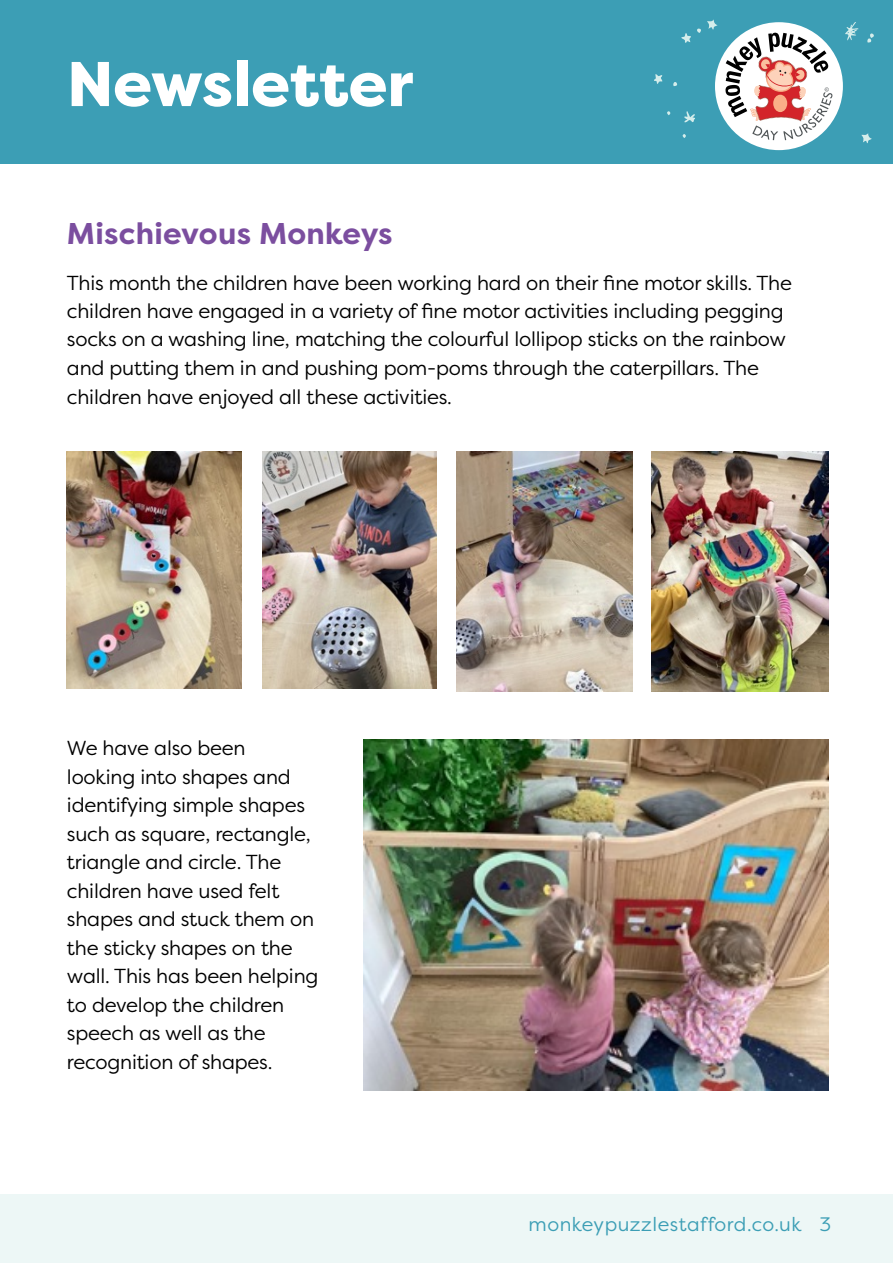
<style>
.page{position:relative;width:893px;height:1263px;background:#fff}
.page>*{position:absolute;margin:0;border:0;box-sizing:border-box;transform-origin:0 0}
.t1{font:800 63px "Filson Pro";letter-spacing:-.005em;color:#fff}
.t2{font:700 30px "Filson Pro";letter-spacing:.01em;color:#7b4e9f}
.t3{font:20.25px/28.5px "Filson Pro";letter-spacing:-.01em;color:#000}
.t4{font:19.5px "Filson Pro";letter-spacing:.025em;color:#3c9eb5}
</style>
<div class="page">
<div style="left:0;top:0;width:893px;height:164px;background:#3c9eb5"></div>
<div style="left:715px;top:22px;width:128px;height:128px;background:#fff;border-radius:50%"></div>
<svg style="left:725px;top:33px;width:107px;height:107px"></svg>
<svg style="left:654px;top:74px;width:8px;height:10px"></svg>
<svg style="left:673px;top:82px;width:4px;height:4px"></svg>
<svg style="left:861px;top:133px;width:11px;height:10px"></svg>
<svg style="left:845px;top:22px;width:13px;height:18px"></svg>
<svg style="left:867px;top:33px;width:7px;height:10px"></svg>
<svg style="left:681px;top:33px;width:10px;height:10px"></svg>
<svg style="left:697px;top:19px;width:21px;height:14px"></svg>
<svg style="left:684px;top:111px;width:11px;height:11px"></svg>
<svg style="left:682px;top:134px;width:4px;height:4px"></svg>
<svg style="left:667px;top:111px;width:3px;height:4px"></svg>
<div style="left:0;top:1195px;width:893px;height:68px;background:#edf7f6"></div>
<img style="left:67px;top:451px;width:174px;height:238px">
<img style="left:262px;top:451px;width:174px;height:238px">
<img style="left:456px;top:451px;width:177px;height:240px">
<img style="left:651px;top:451px;width:177px;height:240px">
<img style="left:363px;top:740px;width:465px;height:350px">
<h1 class="t1" style="left:67px;top:45px;width:348px">Newsletter</h1>
<h2 class="t2" style="left:67px;top:214px;width:327px">Mischievous Monkeys</h2>
<p class="t3" style="left:67px;top:268px;width:727px">This month the children have been working hard on their fine motor skills. The children have engaged in a variety of fine motor activities including pegging socks on a washing line, matching the colourful lollipop sticks on the rainbow and putting them in and pushing pom-poms through the caterpillars. The children have enjoyed all these activities.</p>
<p class="t3" style="left:67px;top:733px;width:253px">We have also been looking into shapes and identifying simple shapes such as square, rectangle, triangle and circle. The children have used felt shapes and stuck them on the sticky shapes on the wall. This has been helping to develop the children speech as well as the recognition of shapes.</p>
<p class="t4" style="left:528px;top:1212px;width:304px">monkeypuzzlestafford.co.uk 3</p>
</div>
